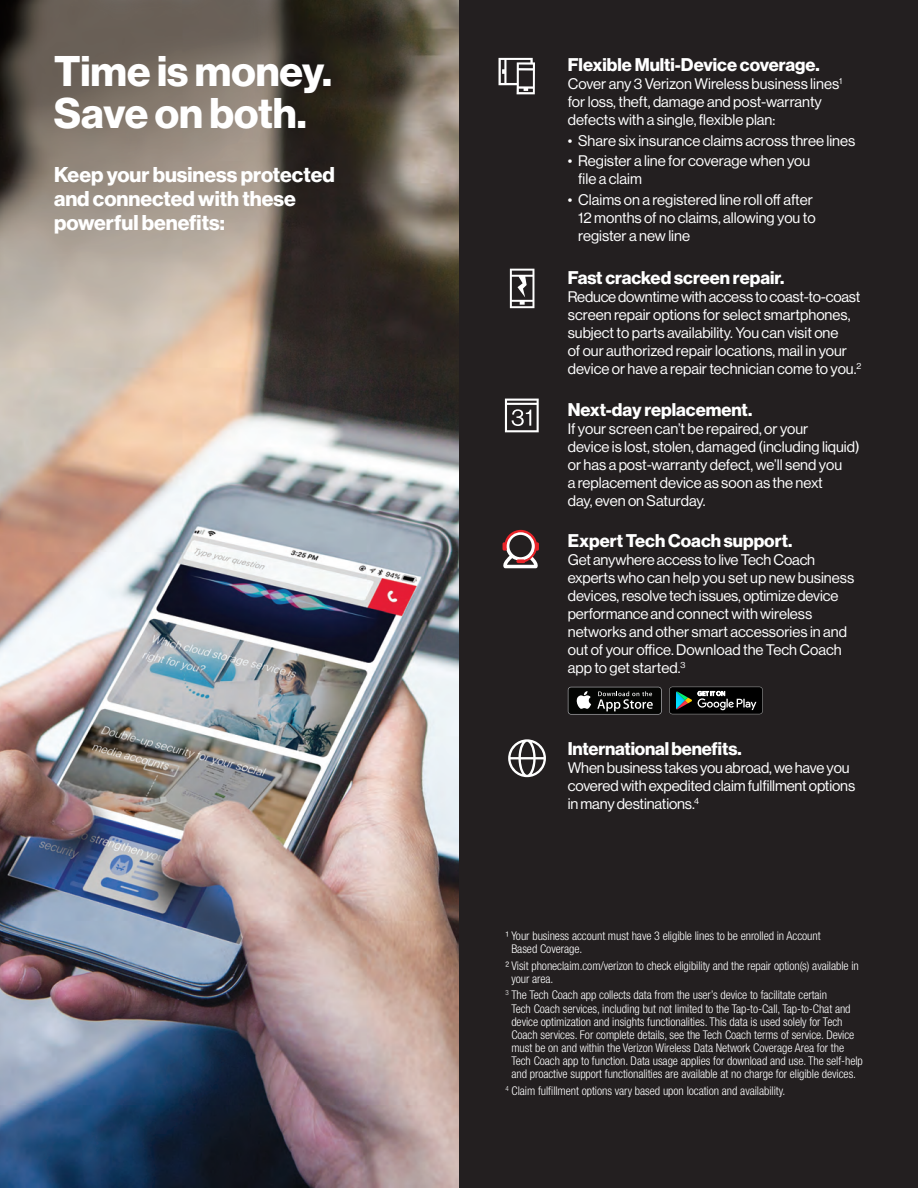
<style>
.page{position:relative;width:918px;height:1188px;background:#fff}
.page>*{position:absolute;margin:0;border:0;box-sizing:border-box;transform-origin:0 0}
.t1{font:42px/42px "N Haas Grotesk DS Std 75 Bd";color:#fff}
.t2{font:21px/24px "N Haas Grotesk DS Std 75 Bd";color:#fff}
.t3{font:18px "N Haas Grotesk DS Std 75 Bd";color:#fff}
.t4{font:15px/18px "N Haas Grotesk DS Std 55 Rg";color:#fff}
.t5{font:300 condensed 12px/13.2px "Helvetica Neue LT Std";letter-spacing:-.005em;color:#fff}
</style>
<div class="page">
<img style="left:0;top:0;width:459px;height:1188px">
<div style="left:459px;top:0;width:459px;height:1188px;background:#231f20"></div>
<div style="left:568px;top:687px;width:94px;height:28px;background:#828284;border-radius:3px"></div>
<div style="left:568px;top:687px;width:93px;height:27px;background:#040503;border-radius:3px"></div>
<svg style="left:576px;top:691px;width:15px;height:18px"></svg>
<svg style="left:597px;top:691px;width:56px;height:20px"></svg>
<div style="left:665px;top:685px;width:102px;height:32px;background:linear-gradient(to right,#231f20,#231f20)"></div>
<svg style="left:669px;top:687px;width:94px;height:27px;background:#272e2c"></svg>
<svg style="left:508px;top:739px;width:38px;height:38px"></svg>
<svg style="left:505px;top:399px;width:34px;height:33px"></svg>
<svg style="left:510px;top:269px;width:24px;height:39px"></svg>
<svg style="left:503px;top:530px;width:36px;height:38px"></svg>
<svg style="left:499px;top:58px;width:36px;height:36px"></svg>
<p class="t1" style="left:54px;top:51px;width:280px">Time is money.<br>Save on both.</p>
<p class="t2" style="left:54px;top:163px;width:282px">Keep your business protected and connected with these powerful benefits:</p>
<p class="t3" style="left:568px;top:55px;width:254px">Flexible Multi-Device coverage.</p>
<p class="t4" style="left:568px;top:75px;width:276px">Cover any 3 Verizon Wireless business lines<sup>1 </sup>for loss, theft, damage and post-warranty defects with a single, flexible plan:</p>
<p class="t4" style="left:568px;top:132px;width:289px">• Share six insurance claims across three lines</p>
<p class="t4" style="left:578px;top:152px;width:234px;text-indent:-10px">• Register a line for coverage when you file a claim</p>
<p class="t4" style="left:578px;top:191px;width:239px;text-indent:-10px">• Claims on a registered line roll off after<br>12 months of no claims, allowing you to register a new line</p>
<p class="t3" style="left:568px;top:268px;width:218px">Fast cracked screen repair.</p>
<p class="t4" style="left:568px;top:288px;width:295px">Reduce downtime with access to coast-to-coast screen repair options for select smartphones, subject to parts availability. You can visit one<br>of our authorized repair locations, mail in your device or have a repair technician come to you.<sup>2</sup></p>
<p class="t3" style="left:568px;top:399px;width:186px">Next-day replacement.</p>
<p class="t4" style="left:568px;top:420px;width:293px">If your screen can’t be repaired, or your<br>device is lost, stolen, damaged (including liquid) or has a post-warranty defect, we’ll send you<br>a replacement device as soon as the next<br>day, even on Saturday.</p>
<p class="t3" style="left:568px;top:530px;width:226px">Expert Tech Coach support.</p>
<p class="t4" style="left:568px;top:551px;width:288px">Get anywhere access to live Tech Coach experts who can help you set up new business devices, resolve tech issues, optimize device performance and connect with wireless networks and other smart accessories in and out of your office. Download the Tech Coach app to get started.<sup>3</sup></p>
<p class="t3" style="left:568px;top:738px;width:175px">International benefits.</p>
<p class="t4" style="left:568px;top:759px;width:289px">When business takes you abroad, we have you covered with expedited claim fulfillment options in many destinations.<sup>4</sup></p>
<p class="t5" style="left:511px;top:929px;width:311px;text-indent:-6px">¹ Your business account must have 3 eligible lines to be enrolled in Account<br>Based Coverage.</p>
<p class="t5" style="left:511px;top:959px;width:349px;text-indent:-6px">² Visit phoneclaim.com/verizon to check eligibility and the repair option(s) available in your area.</p>
<p class="t5" style="left:511px;top:988px;width:353px;text-indent:-6px"><sup>3</sup> The Tech Coach app collects data from the user’s device to facilitate certain<br>Tech Coach services, including but not limited to the Tap-to-Call, Tap-to-Chat and device optimization and insights functionalities. This data is used solely for Tech Coach services. For complete details, see the Tech Coach terms of service. Device must be on and within the Verizon Wireless Data Network Coverage Area for the Tech Coach app to function. Data usage applies for download and use. The self-help and proactive support functionalities are available at no charge for eligible devices.</p>
<p class="t5" style="left:505px;top:1084px;width:281px"><sup>4</sup> Claim fulfillment options vary based upon location and availability.</p>
</div>
